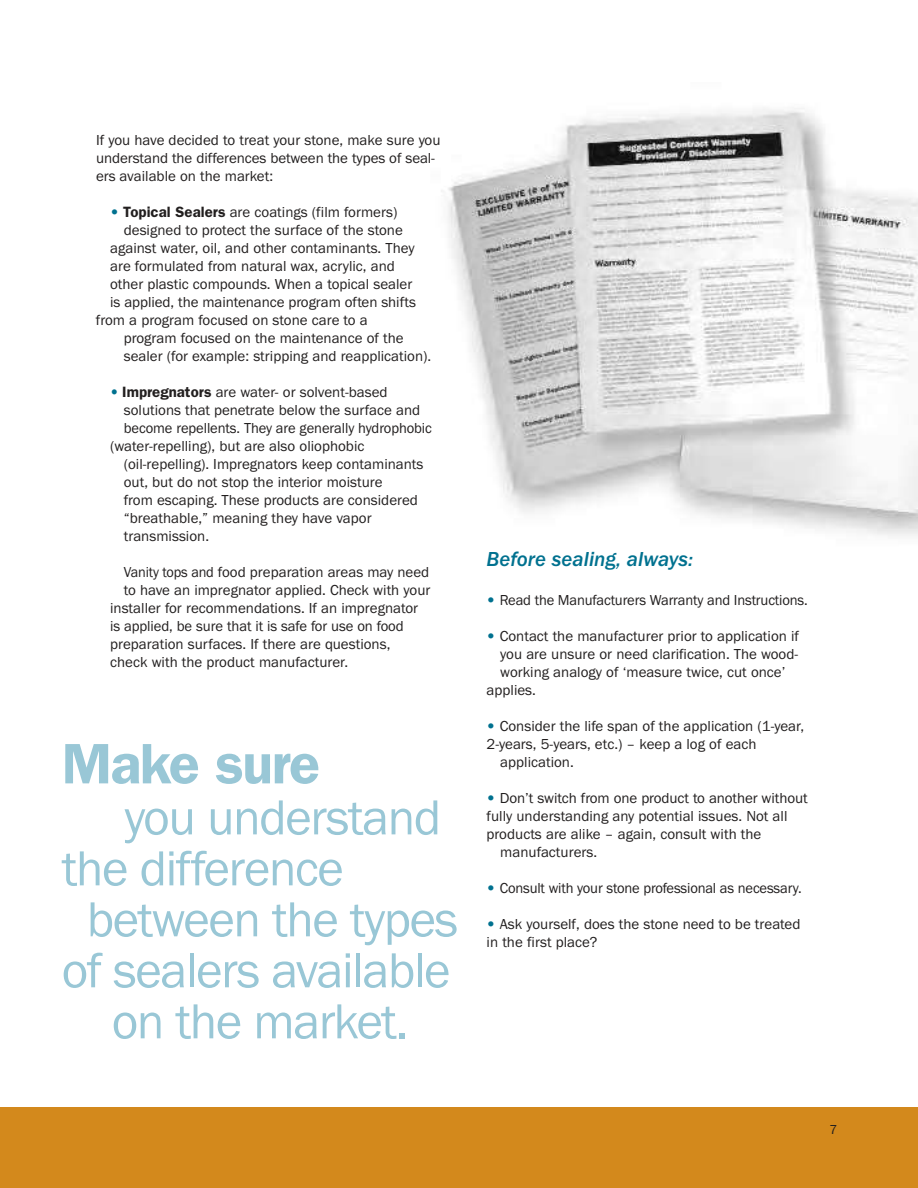
<style>
.page{position:relative;width:918px;height:1188px;background:#fff}
.page>*{position:absolute;margin:0;border:0;box-sizing:border-box;transform-origin:0 0}
.t1{font:600 57.3px "Franklin Gothic";letter-spacing:-.03em;color:#99c7d6}
.t2{font:51px "Franklin Gothic";letter-spacing:-.03em;color:#99c7d6}
.t3{font:italic 500 21px "Franklin Gothic";color:#00718f}
.t4{font:15px/18px "Franklin Gothic";color:#221f1f}
.t5{font:15px "Franklin Gothic";color:#221f1f;scale:.95 1}
.t6{font:13.5px "Franklin Gothic";color:#221f1f}
.s1{font-weight:800;color:#00718f}
.s2{font-weight:600}
</style>
<div class="page">
<div style="left:0;top:1107px;width:918px;height:81px;background:#d3891c"></div>
<img style="left:441px;top:108px;width:477px;height:428px">
<p class="t4" style="left:96px;top:132px;width:346px">If you have decided to treat your stone, make sure you understand the differences between the types of seal&shy;ers available on the market:</p>
<p class="t4" style="left:110px;top:204px;width:289px"><span class="s1">•</span> <span class="s2">Topical Sealers</span> are coatings (film formers)</p>
<p class="t4" style="left:124px;top:222px;width:281px">designed to protect the surface of the stone</p>
<p class="t4" style="left:110px;top:240px;width:306px">against water, oil, and other contaminants. They</p>
<p class="t4" style="left:110px;top:258px;width:286px">are formulated from natural wax, acrylic, and</p>
<p class="t4" style="left:110px;top:276px;width:304px">other plastic compounds. When a topical sealer</p>
<p class="t4" style="left:110px;top:294px;width:307px">is applied, the maintenance program often shifts</p>
<p class="t4" style="left:96px;top:312px;width:273px">from a program focused on stone care to a</p>
<p class="t4" style="left:124px;top:330px;width:281px">program focused on the maintenance of the</p>
<p class="t4" style="left:124px;top:348px;width:309px">sealer (for example: stripping and reapplication).</p>
<p class="t4" style="left:110px;top:384px;width:279px"><span class="s1">•</span> <span class="s2">Impregnators</span> are water- or solvent-based</p>
<p class="t4" style="left:124px;top:402px;width:298px">solutions that penetrate below the surface and</p>
<p class="t4" style="left:124px;top:420px;width:310px">become repellents. They are generally hydrophobic</p>
<p class="t4" style="left:110px;top:438px;width:256px">(water-repelling), but are also oliophobic</p>
<p class="t4" style="left:124px;top:456px;width:301px">(oil-repelling). Impregnators keep contaminants</p>
<p class="t4" style="left:124px;top:474px;width:260px">out, but do not stop the interior moisture</p>
<p class="t4" style="left:124px;top:492px;width:296px">from escaping. These products are considered</p>
<p class="t4" style="left:124px;top:510px;width:249px">“breathable,” meaning they have vapor</p>
<p class="t4" style="left:124px;top:528px;width:87px">transmission.</p>
<p class="t5" style="left:124px;top:565px;width:323px">Vanity tops and food preparation areas may need</p>
<p class="t4" style="left:124px;top:582px;width:308px">to have an impregnator applied. Check with your</p>
<p class="t4" style="left:110px;top:600px;width:310px">installer for recommendations. If an impregnator</p>
<p class="t4" style="left:110px;top:618px;width:295px">is applied, be sure that it is safe for use on food</p>
<p class="t4" style="left:110px;top:636px;width:282px">preparation surfaces. If there are questions,</p>
<p class="t4" style="left:110px;top:654px;width:239px">check with the product manufacturer.</p>
<h1 class="t1" style="left:62px;top:743px;width:260px">Make sure</h1>
<h2 class="t2" style="left:124px;top:796px;width:318px">you understand</h2>
<h2 class="t2" style="left:62px;top:847px;width:284px">the difference</h2>
<h2 class="t2" style="left:87px;top:898px;width:373px">between the types</h2>
<h2 class="t2" style="left:62px;top:949px;width:390px">of sealers available</h2>
<h2 class="t2" style="left:112px;top:1000px;width:298px">on the market.</h2>
<h3 class="t3" style="left:487px;top:550px;width:208px">Before sealing, always:</h3>
<p class="t4" style="left:487px;top:592px;width:323px"><span class="s1">•</span> Read the Manufacturers Warranty and Instructions.</p>
<p class="t4" style="left:487px;top:628px;width:314px"><span class="s1">•</span> Contact the manufacturer prior to application if</p>
<p class="t4" style="left:500px;top:646px;width:299px">you are unsure or need clarification. The wood-</p>
<p class="t4" style="left:500px;top:664px;width:287px">working analogy of ‘measure twice, cut once’</p>
<p class="t4" style="left:487px;top:682px;width:51px">applies.</p>
<p class="t4" style="left:487px;top:718px;width:319px"><span class="s1">•</span> Consider the life span of the application (1-year,</p>
<p class="t4" style="left:487px;top:736px;width:271px">2-years, 5-years, etc.) – keep a log of each</p>
<p class="t4" style="left:500px;top:754px;width:75px">application.</p>
<p class="t4" style="left:487px;top:790px;width:323px"><span class="s1">•</span> Don’t switch from one product to another without</p>
<p class="t4" style="left:487px;top:808px;width:302px">fully understanding any potential issues. Not all</p>
<p class="t4" style="left:487px;top:826px;width:276px">products are alike – again, consult with the</p>
<p class="t4" style="left:500px;top:844px;width:98px">manufacturers.</p>
<p class="t4" style="left:487px;top:880px;width:317px"><span class="s1">•</span> Consult with your stone professional as necessary.</p>
<p class="t4" style="left:487px;top:916px;width:315px"><span class="s1">•</span> Ask yourself, does the stone need to be treated in the first place?</p>
<p class="t6" style="left:830px;top:1124px;width:9px">7</p>
</div>
